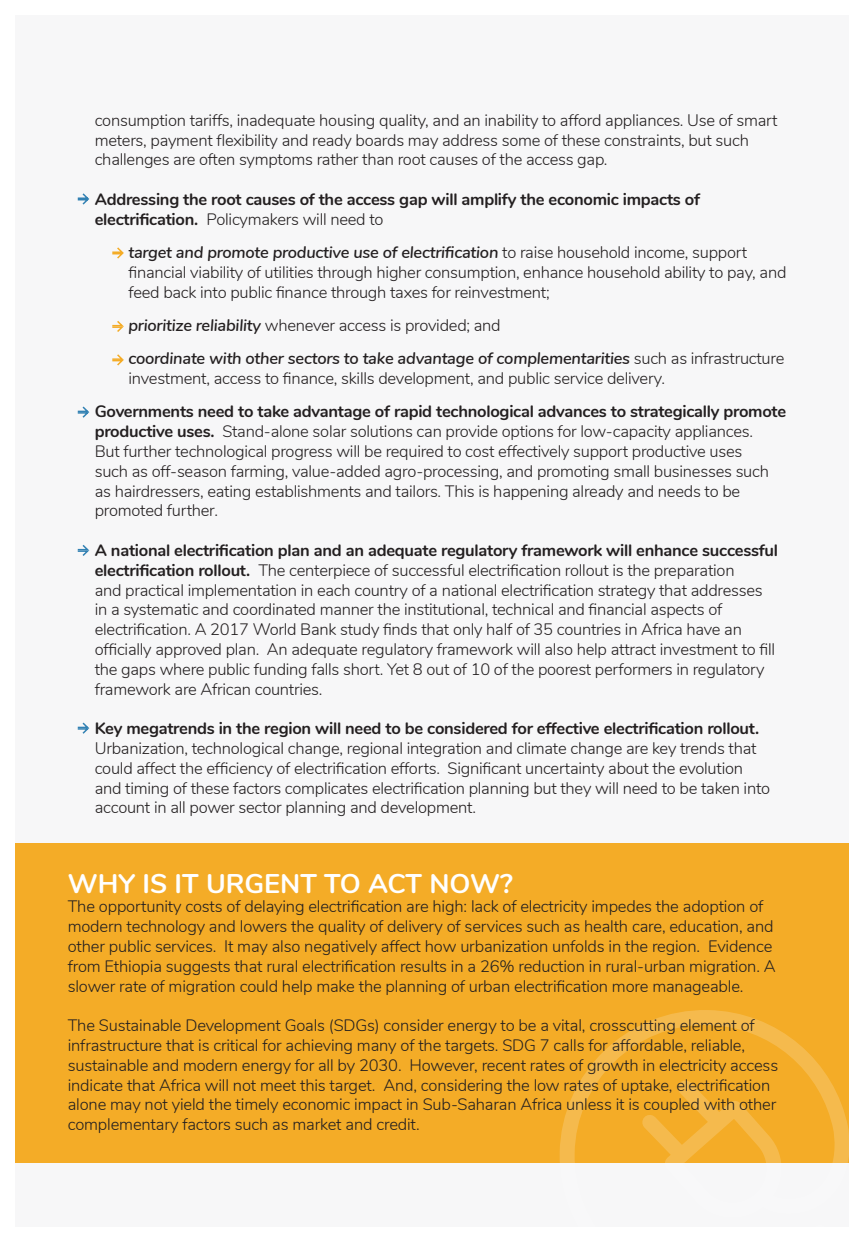
<style>
.page{position:relative;width:864px;height:1242px;background:#f7f7f8}
.page>*{position:absolute;margin:0;border:0;box-sizing:border-box;transform-origin:0 0}
.t1{font:700 27px "Nunito";color:#fff}
.t2{font:300 16.5px/19.8px "Nunito";letter-spacing:-.015em;color:#231f20}
.t3{font:700 16.5px/19.8px "Nunito";letter-spacing:-.015em;color:#231f20}
.t4{font:italic 600 16.5px/33.3px "Nunito";letter-spacing:-.015em;color:#231f20}
.s1{font-weight:300}
.s2{font-weight:600;font-style:italic}
.s3{font-weight:300;font-style:normal}
.s4{font-weight:700}
</style>
<div class="page">
<div style="left:0;top:843px;width:864px;height:320px;background:#f4ac27"></div>
<svg style="left:559px;top:1010px;width:289px;height:153px"></svg>
<svg style="left:629px;top:1067px;width:150px;height:96px"></svg>
<svg style="left:77px;top:193px;width:13px;height:12px"></svg>
<svg style="left:77px;top:406px;width:13px;height:12px"></svg>
<svg style="left:112px;top:247px;width:12px;height:12px"></svg>
<svg style="left:112px;top:321px;width:12px;height:11px"></svg>
<svg style="left:112px;top:354px;width:12px;height:12px"></svg>
<svg style="left:77px;top:545px;width:13px;height:11px"></svg>
<svg style="left:77px;top:722px;width:13px;height:12px"></svg>
<div style="left:0;top:0;width:864px;height:1242px;border:15px solid #fff"></div>
<p class="t2" style="left:95px;top:109px;width:684px">consumption tariffs, inadequate housing quality, and an inability to afford appliances. Use of smart meters, payment flexibility and ready boards may address some of these constraints, but such challenges are often symptoms rather than root causes of the access gap.</p>
<p class="t3" style="left:95px;top:188px;width:607px">Addressing the root causes of the access gap will amplify the economic impacts of electrification. <span class="s1">Policymakers will need to</span></p>
<p class="t2" style="left:128px;top:242px;width:660px"><span class="s2">target and promote productive use of electrification</span> to raise household income, support financial viability of utilities through higher consumption, enhance household ability to pay, and feed back into public finance through taxes for reinvestment;</p>
<p class="t4" style="left:128px;top:308px;width:657px">prioritize reliability <span class="s3">whenever access is provided; and<br></span>coordinate with other sectors to take advantage of complementarities <span class="s3">such as infrastructure</span></p>
<p class="t2" style="left:128px;top:368px;width:538px">investment, access to finance, skills development, and public service delivery.</p>
<p class="t2" style="left:95px;top:401px;width:693px"><span class="s4">Governments need to take advantage of rapid technological advances to strategically promote productive uses.</span> Stand-alone solar solutions can provide options for low-capacity appliances.<br>But further technological progress will be required to cost effectively support productive uses<br>such as off-season farming, value-added agro-processing, and promoting small businesses such as hairdressers, eating establishments and tailors. This is happening already and needs to be promoted further.</p>
<p class="t2" style="left:95px;top:539px;width:685px"><span class="s4">A national electrification plan and an adequate regulatory framework will enhance successful electrification rollout.</span> The centerpiece of successful electrification rollout is the preparation<br>and practical implementation in each country of a national electrification strategy that addresses in a systematic and coordinated manner the institutional, technical and financial aspects of electrification. A 2017 World Bank study finds that only half of 35 countries in Africa have an officially approved plan. An adequate regulatory framework will also help attract investment to fill the gaps where public funding falls short. Yet 8 out of 10 of the poorest performers in regulatory framework are African countries.</p>
<p class="t3" style="left:95px;top:718px;width:666px">Key megatrends in the region will need to be considered for effective electrification rollout.</p>
<p class="t2" style="left:95px;top:737px;width:677px">Urbanization, technological change, regional integration and climate change are key trends that could affect the efficiency of electrification efforts. Significant uncertainty about the evolution and timing of these factors complicates electrification planning but they will need to be taken into account in all power sector planning and development.</p>
<h1 class="t1" style="left:68px;top:863px;width:447px">WHY IS IT URGENT TO ACT NOW?</h1>
<p class="t2" style="left:68px;top:896px;width:709px">The opportunity costs of delaying electrification are high: lack of electricity impedes the adoption of modern technology and lowers the quality of delivery of services such as health care, education, and other public services. It may also negatively affect how urbanization unfolds in the region. Evidence from Ethiopia suggests that rural electrification results in a 26% reduction in rural-urban migration. A slower rate of migration could help make the planning of urban electrification more manageable.</p>
<p class="t2" style="left:68px;top:1015px;width:712px">The Sustainable Development Goals (SDGs) consider energy to be a vital, crosscutting element of infrastructure that is critical for achieving many of the targets. SDG 7 calls for affordable, reliable, sustainable and modern energy for all by 2030. However, recent rates of growth in electricity access indicate that Africa will not meet this target. And, considering the low rates of uptake, electrification alone may not yield the timely economic impact in Sub-Saharan Africa unless it is coupled with other complementary factors such as market and credit.</p>
</div>
